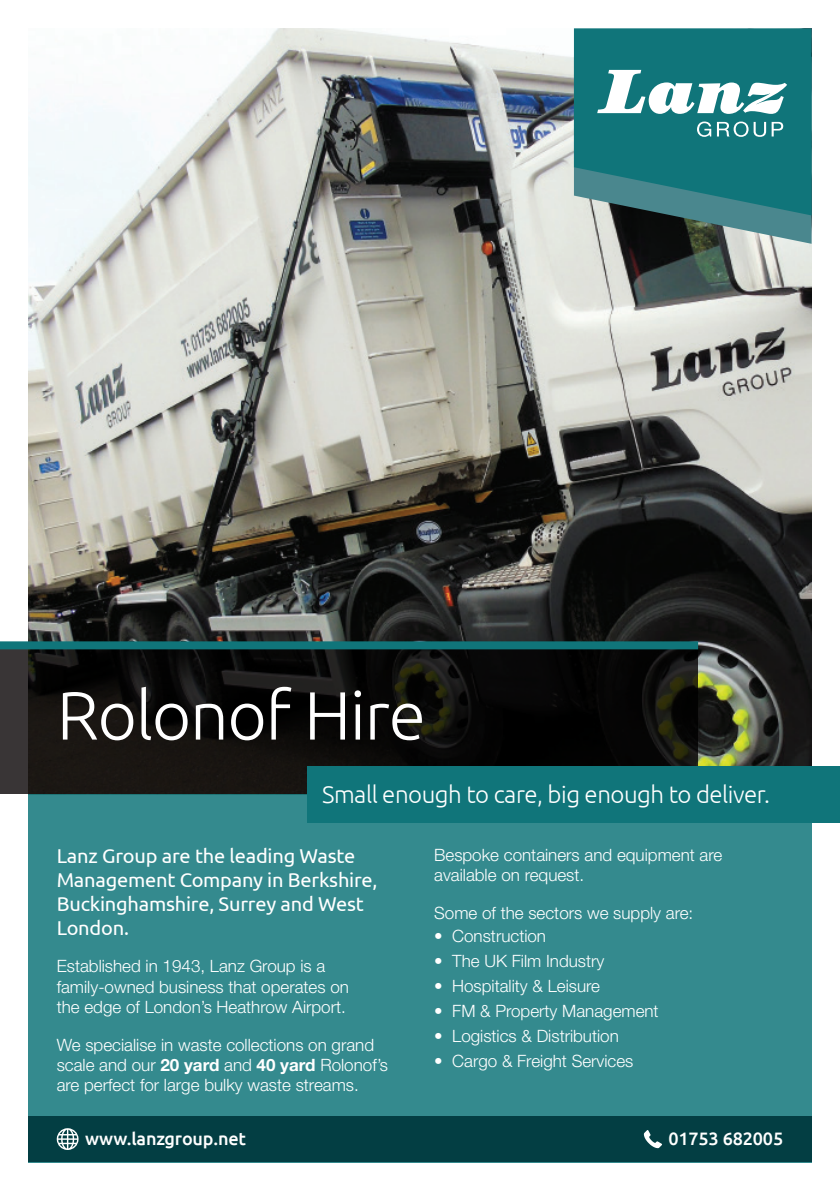
<style>
.page{position:relative;width:840px;height:1191px;background:#fff}
.page>*{position:absolute;margin:0;border:0;box-sizing:border-box;transform-origin:0 0}
.t1{font:300 68px "Ubuntu";letter-spacing:-.02em;color:#fff}
.t2{font:300 24px "Ubuntu";letter-spacing:-.02em;color:#fff}
.Intro_Body_Copy{font:20px/24px "Ubuntu";letter-spacing:-.01em;color:#fff}
.t3{font:500 18px "Ubuntu";letter-spacing:-.01em;color:#fff}
.Body_Copy{font:300 17px/20.4px "Helvetica Neue";color:#fff}
.Body_Copy_BULLETS{font:300 17px "Helvetica Neue";color:#fff}
.s1{font-weight:700}
</style>
<div class="page">
<img style="left:28px;top:28px;width:783px;height:737px">
<svg style="left:0;top:649px;width:697px;height:145px;background:#0f0e0c"></svg>
<div style="left:28px;top:794px;width:783px;height:368px;background:#348a8e"></div>
<div style="left:308px;top:765px;width:531px;height:57px;background:#10757a"></div>
<div style="left:28px;top:1116px;width:783px;height:45px;background:#033e43"></div>
<svg style="left:573px;top:215px;width:238px;height:29px;background:#607472"></svg>
<svg style="left:573px;top:28px;width:238px;height:187px;background:#1c787d"></svg>
<svg style="left:597px;top:70px;width:189px;height:44px"></svg>
<svg style="left:696px;top:122px;width:14px;height:15px"></svg>
<svg style="left:716px;top:122px;width:49px;height:15px"></svg>
<svg style="left:771px;top:122px;width:11px;height:14px"></svg>
<svg style="left:643px;top:1130px;width:18px;height:18px"></svg>
<svg style="left:57px;top:1128px;width:21px;height:22px"></svg>
<div style="left:0;top:641px;width:697px;height:8px;background:#10757a"></div>
<p class="t1" style="left:57px;top:674px;width:370px">Rolonof Hire</p>
<p class="t2" style="left:322px;top:780px;width:449px">Small enough to care, big enough to deliver.</p>
<p class="Intro_Body_Copy" style="left:57px;top:843px;width:322px">Lanz Group are the leading Waste<br>Management Company in Berkshire,<br>Buckinghamshire, Surrey and West<br>London.</p>
<p class="Body_Copy" style="left:57px;top:955px;width:293px">Established in 1943, Lanz Group is a family-owned business that operates on the edge of London’s Heathrow Airport.</p>
<p class="Body_Copy" style="left:57px;top:1034px;width:333px">We specialise in waste collections on grand scale and our <span class="s1">20 yard</span> and <span class="s1">40 yard</span> Rolonof’s are perfect for large bulky waste streams.</p>
<p class="Body_Copy" style="left:434px;top:844px;width:289px">Bespoke containers and equipment are available on request.</p>
<p class="Body_Copy" style="left:434px;top:902px;width:260px">Some of the sectors we supply are:</p>
<p class="Body_Copy_BULLETS" style="left:434px;top:925px;width:113px">• Construction</p>
<p class="Body_Copy_BULLETS" style="left:434px;top:950px;width:172px">• The UK Film Industry</p>
<p class="Body_Copy_BULLETS" style="left:434px;top:975px;width:167px">• Hospitality &amp; Leisure</p>
<p class="Body_Copy_BULLETS" style="left:434px;top:1000px;width:226px">• FM &amp; Property Management</p>
<p class="Body_Copy_BULLETS" style="left:434px;top:1025px;width:186px">• Logistics &amp; Distribution</p>
<p class="Body_Copy_BULLETS" style="left:434px;top:1051px;width:201px">• Cargo &amp; Freight Services</p>
<p class="t3" style="left:85px;top:1126px;width:162px">www.lanzgroup.net</p>
<p class="t3" style="left:668px;top:1126px;width:116px">01753 682005</p>
</div>
